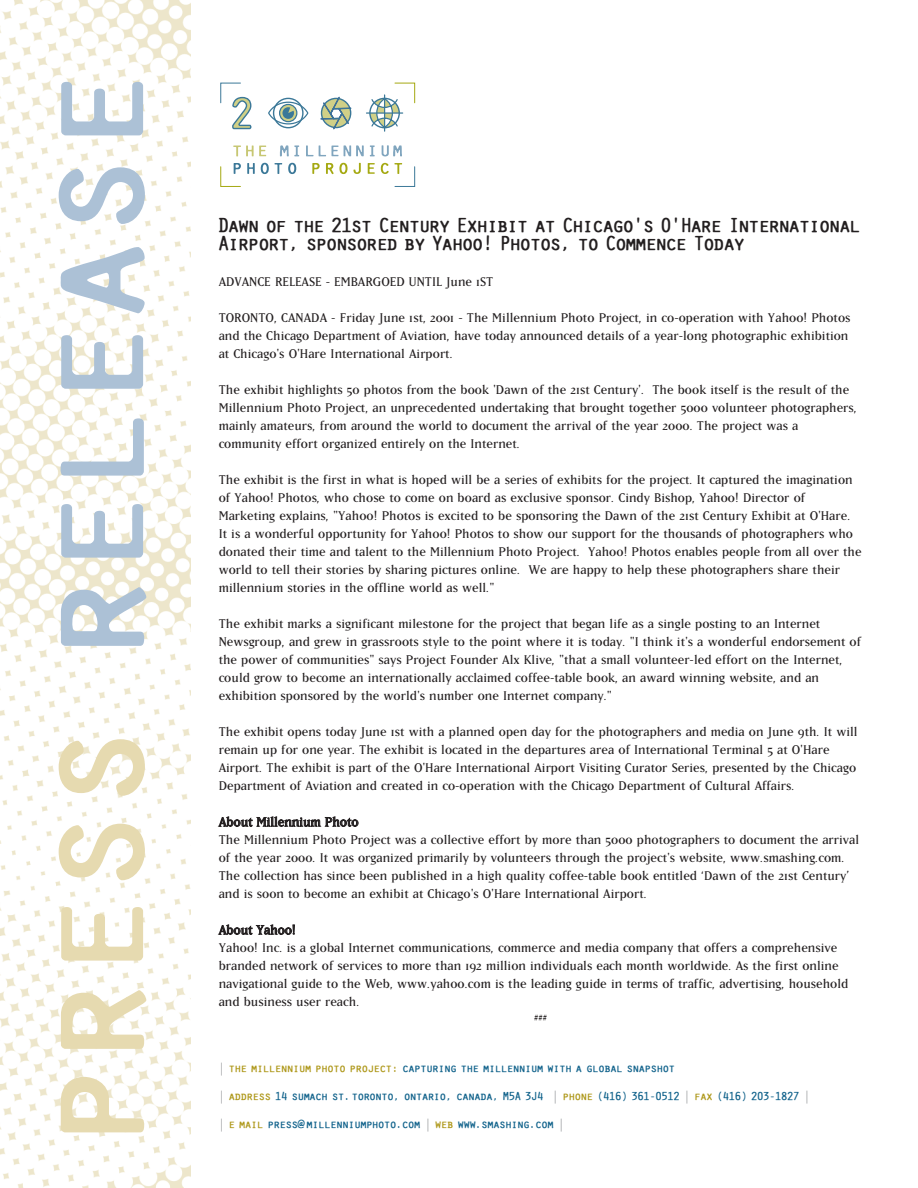
<style>
.page{position:relative;width:918px;height:1188px;background:#fff}
.page>*{position:absolute;margin:0;border:0;box-sizing:border-box;transform-origin:0 0}
.t1{font:153px "Pure Capital";letter-spacing:.07em;color:#acc1d6}
.t2{font:153px "Pure Capital";letter-spacing:.07em;color:#e6dab0}
.t3{font:21px/18px "Pure Capital";color:#231f20}
.t4{font:15px/18px "Matrix";color:#231f20}
.t5{font:12px "Pure Capital";letter-spacing:.02em;color:#15658d}
.s1{color:#939598}
.s2{color:#af991d}
</style>
<div class="page">
<svg style="left:233px;top:145px;width:33px;height:11px"></svg>
<svg style="left:280px;top:145px;width:19px;height:11px"></svg>
<svg style="left:306px;top:145px;width:20px;height:11px"></svg>
<svg style="left:332px;top:145px;width:32px;height:11px"></svg>
<svg style="left:370px;top:145px;width:5px;height:11px"></svg>
<svg style="left:382px;top:145px;width:20px;height:11px"></svg>
<svg style="left:247px;top:163px;width:8px;height:11px"></svg>
<svg style="left:261px;top:163px;width:8px;height:11px"></svg>
<svg style="left:275px;top:163px;width:7px;height:11px"></svg>
<svg style="left:288px;top:163px;width:8px;height:11px"></svg>
<svg style="left:312px;top:163px;width:8px;height:11px"></svg>
<svg style="left:326px;top:163px;width:35px;height:11px"></svg>
<svg style="left:368px;top:163px;width:7px;height:11px"></svg>
<svg style="left:320px;top:96px;width:32px;height:34px"></svg>
<svg style="left:268px;top:102px;width:40px;height:22px"></svg>
<svg style="left:279px;top:104px;width:18px;height:18px"></svg>
<svg style="left:282px;top:107px;width:12px;height:12px"></svg>
<div style="left:273px;top:98px;width:31px;height:30px;border:1px solid #3b7898;border-radius:50%"></div>
<div style="left:369px;top:98px;width:31px;height:30px;border:1px solid #3b7898;border-radius:50%"></div>
<hr style="left:367px;top:112px;width:36px;height:2px;background:#3b7898">
<svg style="left:220px;top:82px;width:32px;height:48px"></svg>
<svg style="left:220px;top:163px;width:21px;height:24px"></svg>
<svg style="left:381px;top:163px;width:35px;height:24px"></svg>
<svg style="left:370px;top:82px;width:46px;height:50px"></svg>
<img style="left:0;top:0;width:190px;height:1188px">
<h1 class="t1" style="left:0;top:653px;width:582px;rotate:-90deg">release</h1>
<h1 class="t2" style="left:0;top:1141px;width:413px;rotate:-90deg">press</h1>
<h2 class="t3" style="left:219px;top:216px;width:643px">Dawn of the 21st Century Exhibit at Chicago's O'Hare International<br>Airport, sponsored by Yahoo! Photos, to Commence Today</h2>
<p class="t4" style="left:219px;top:274px;width:276px">ADVANCE RELEASE - EMBARGOED UNTIL June 1ST</p>
<p class="t4" style="left:219px;top:310px;width:633px">TORONTO, CANADA - Friday June 1st, 2001 - The Millennium Photo Project, in co-operation with Yahoo! Photos and the Chicago Department of Aviation, have today announced details of a year-long photographic exhibition at Chicago's O'Hare International Airport.</p>
<p class="t4" style="left:219px;top:382px;width:640px">The exhibit highlights 50 photos from the book 'Dawn of the 21st Century'. The book itself is the result of the Millennium Photo Project, an unprecedented undertaking that brought together 5000 volunteer photographers, mainly amateurs, from around the world to document the arrival of the year 2000. The project was a community effort organized entirely on the Internet.</p>
<p class="t4" style="left:219px;top:472px;width:644px">The exhibit is the first in what is hoped will be a series of exhibits for the project. It captured the imagination of Yahoo! Photos, who chose to come on board as exclusive sponsor. Cindy Bishop, Yahoo! Director of Marketing explains, "Yahoo! Photos is excited to be sponsoring the Dawn of the 21st Century Exhibit at O'Hare.<br>It is a wonderful opportunity for Yahoo! Photos to show our support for the thousands of photographers who donated their time and talent to the Millennium Photo Project. Yahoo! Photos enables people from all over the world to tell their stories by sharing pictures online. We are happy to help these photographers share their millennium stories in the offline world as well."</p>
<p class="t4" style="left:219px;top:616px;width:644px">The exhibit marks a significant milestone for the project that began life as a single posting to an Internet Newsgroup, and grew in grassroots style to the point where it is today. "I think it's a wonderful endorsement of the power of communities" says Project Founder Alx Klive, "that a small volunteer-led effort on the Internet, could grow to become an internationally acclaimed coffee-table book, an award winning website, and an exhibition sponsored by the world's number one Internet company."</p>
<p class="t4" style="left:219px;top:724px;width:640px">The exhibit opens today June 1st with a planned open day for the photographers and media on June 9th. It will remain up for one year. The exhibit is located in the departures area of International Terminal 5 at O'Hare Airport. The exhibit is part of the O'Hare International Airport Visiting Curator Series, presented by the Chicago Department of Aviation and created in co-operation with the Chicago Department of Cultural Affairs.</p>
<p class="t4" style="left:219px;top:814px;width:642px">About Millennium Photo<br>The Millennium Photo Project was a collective effort by more than 5000 photographers to document the arrival of the year 2000. It was organized primarily by volunteers through the project's website, www.smashing.com.<br>The collection has since been published in a high quality coffee-table book entitled ‘Dawn of the 21st Century’ and is soon to become an exhibit at Chicago's O'Hare International Airport.</p>
<p class="t4" style="left:219px;top:922px;width:78px">About Yahoo!</p>
<p class="t4" style="left:219px;top:940px;width:620px">Yahoo! Inc. is a global Internet communications, commerce and media company that offers a comprehensive</p>
<p class="t4" style="left:219px;top:958px;width:622px">branded network of services to more than 192 million individuals each month worldwide. As the first online</p>
<p class="t4" style="left:219px;top:976px;width:631px">navigational guide to the Web, www.yahoo.com is the leading guide in terms of traffic, advertising, household</p>
<p class="t4" style="left:219px;top:994px;width:142px">and business user reach.</p>
<p class="t4" style="left:534px;top:1012px;width:15px">###</p>
<p class="t5" style="left:219px;top:1061px;width:458px"><span class="s1">|</span> <span class="s2">the millennium photo project:</span> capturing the millennium with a global snapshot</p>
<p class="t5" style="left:219px;top:1089px;width:593px"><span class="s1">|</span> <span class="s2">address</span> 14 sumach st.toronto, ontario, canada, M5A 3J4 <span class="s1">|</span> <span class="s2">phone</span> (416) 361-0512 <span class="s1">|</span> <span class="s2">fax</span> (416) 203-1827 <span class="s1">|</span></p>
<p class="t5" style="left:219px;top:1117px;width:347px"><span class="s1">|</span> <span class="s2">e mail</span> press@ millenniumphoto.com <span class="s1">|</span> <span class="s2">web</span> www.smashing.com <span class="s1">|</span></p>
</div>
